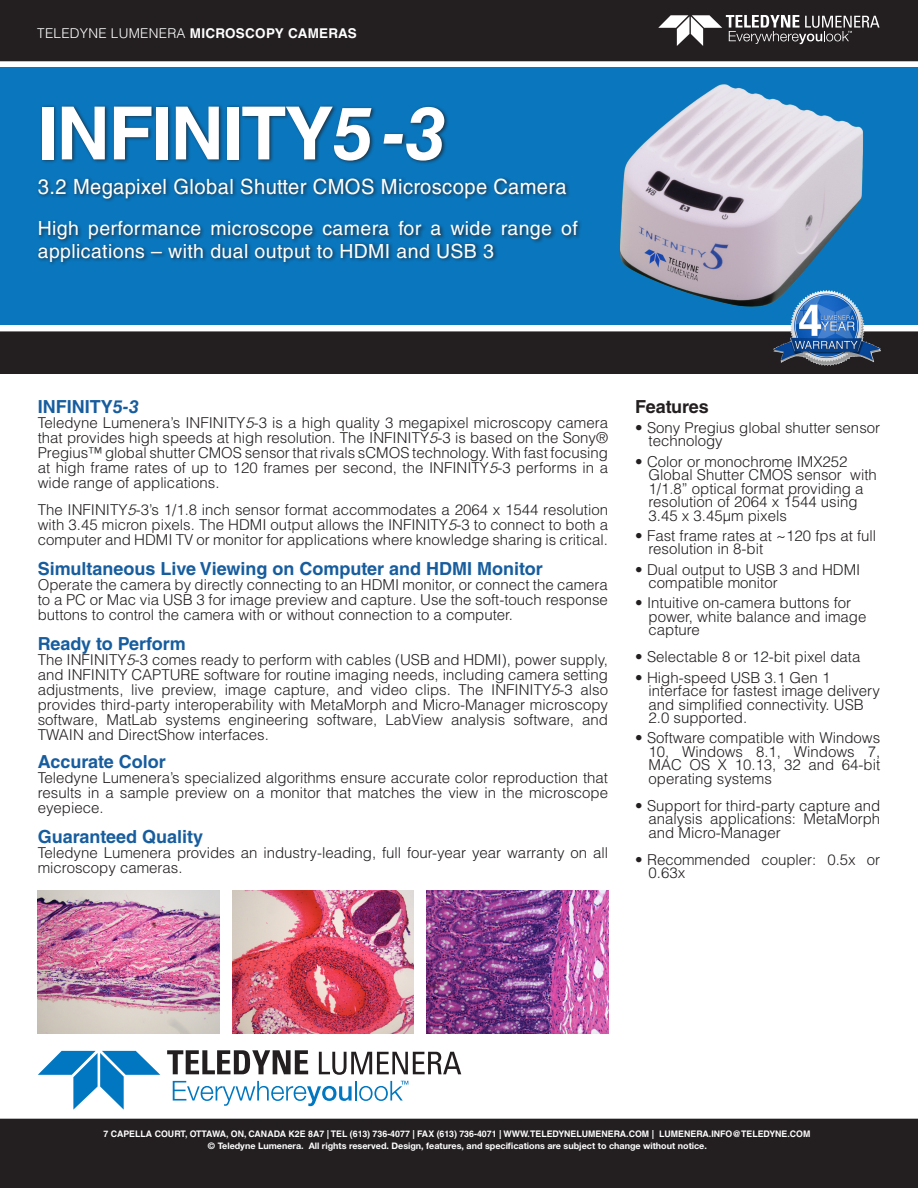
<style>
.page{position:relative;width:918px;height:1188px;background:#fff}
.page>*{position:absolute;margin:0;border:0;box-sizing:border-box;transform-origin:0 0}
.t1{font:700 73.5px "Helvetica LT Std";letter-spacing:-.02em;color:#fff}
.t2{font:21px "Helvetica LT Std";letter-spacing:.02em;color:#fff;scale:.96 1}
.t3{font:19.5px/22.5px "Helvetica LT Std";letter-spacing:.02em;color:#fff}
.Body_HEADING{font:700 18px "Helvetica LT Std";color:#175d9e}
.Body_HEADING-2{font:700 18px "Helvetica LT Std";color:#231f20}
.BODY_text{font:300 15px/13.5px "Helvetica LT Std";color:#231f20}
.t4{font:700 13.5px "Helvetica LT Std";letter-spacing:.02em;color:#fff}
.t5{font:700 9px "Helvetica LT Std";color:#fff}
.t6{font:700 9px "Helvetica Neue LT Std";color:#fff}
.s1{font-weight:300}
.s2{font-style:italic}
</style>
<div class="page">
<svg style="left:167px;top:1050px;width:141px;height:24px"></svg>
<svg style="left:319px;top:1052px;width:142px;height:23px"></svg>
<svg style="left:173px;top:1081px;width:179px;height:25px"></svg>
<hr style="left:355px;top:1081px;width:2px;height:20px;background:#0077c0">
<svg style="left:359px;top:1081px;width:49px;height:20px"></svg>
<svg style="left:38px;top:1051px;width:122px;height:59px"></svg>
<div style="left:0;top:1119px;width:918px;height:69px;background:#231f20"></div>
<div style="left:0;top:67px;width:918px;height:258px;background:#0976bd"></div>
<div style="left:0;top:332px;width:918px;height:42px;background:#231f20"></div>
<div style="left:0;top:0;width:918px;height:61px;background:#231f20"></div>
<svg style="left:658px;top:15px;width:222px;height:31px"></svg>
<div style="left:36px;top:105px;width:546px;height:161px;background:#231f20;opacity:.75"></div>
<img style="left:768px;top:308px;width:118px;height:62px">
<img style="left:232px;top:890px;width:182px;height:143px">
<img style="left:427px;top:890px;width:181px;height:143px">
<img style="left:38px;top:890px;width:181px;height:143px">
<img style="left:619px;top:84px;width:245px;height:224px">
<p class="t4" style="left:39px;top:24px;width:248px"><span class="s1">LUMENERA</span> MICROSCOPY CAMERAS</p>
<p class="t4" style="left:37px;top:25px;width:321px"><span class="s1">TELEDYNE LUMENERA</span> MICROSCOPY CAMERAS</p>
<p class="t1" style="left:38px;top:89px;width:409px">INFINITY<span class="s2">5 -3</span></p>
<p class="t2" style="left:38px;top:174px;width:552px">3.2 Megapixel Global Shutter CMOS Microscope Camera</p>
<p class="t3" style="left:38px;top:217px;width:542px">High performance microscope camera for a wide range of applications – with dual output to HDMI and USB 3</p>
<p class="Body_HEADING" style="left:38px;top:395px;width:103px">INFINITY<span class="s2">5-3</span></p>
<p class="BODY_text" style="left:38px;top:415px;width:572px;line-height:15px;text-align:justify">Teledyne Lumenera’s INFINITY<span class="s2">5</span>-3 is a high quality 3 megapixel microscopy camera that provides high speeds at high resolution. The INFINITY<span class="s2">5</span>-3 is based on the Sony® Pregius™ global shutter CMOS sensor that rivals sCMOS technology. With fast focusing at high frame rates of up to 120 frames per second, the INFINITY<span class="s2">5</span>-3 performs in a wide range of applications.</p>
<p class="BODY_text" style="left:38px;top:502px;width:572px;line-height:15px;text-align:justify">The INFINITY<span class="s2">5</span>-3’s 1/1.8 inch sensor format accommodates a 2064 x 1544 resolution with 3.45 micron pixels. The HDMI output allows the INFINITY<span class="s2">5</span>-3 to connect to both a computer and HDMI TV or monitor for applications where knowledge sharing is critical.</p>
<p class="Body_HEADING" style="left:38px;top:557px;width:507px">Simultaneous Live Viewing on Computer and HDMI Monitor</p>
<p class="BODY_text" style="left:38px;top:577px;width:572px;line-height:15px;text-align:justify">Operate the camera by directly connecting to an HDMI monitor, or connect the camera to a PC or Mac via USB 3 for image preview and capture. Use the soft-touch response buttons to control the camera with or without connection to a computer.</p>
<p class="Body_HEADING" style="left:38px;top:632px;width:149px">Ready to Perform</p>
<p class="BODY_text" style="left:38px;top:652px;width:572px;line-height:15px;text-align:justify">The INFINITY<span class="s2">5</span>-3 comes ready to perform with cables (USB and HDMI), power supply, and INFINITY CAPTURE software for routine imaging needs, including camera setting adjustments, live preview, image capture, and video clips. The INFINITY<span class="s2">5</span>-3 also provides third-party interoperability with MetaMorph and Micro-Manager microscopy software, MatLab systems engineering software, LabView analysis software, and TWAIN and DirectShow interfaces.</p>
<p class="Body_HEADING" style="left:38px;top:751px;width:130px">Accurate Color</p>
<p class="BODY_text" style="left:38px;top:770px;width:572px;line-height:15px;text-align:justify">Teledyne Lumenera’s specialized algorithms ensure accurate color reproduction that results in a sample preview on a monitor that matches the view in the microscope eyepiece.</p>
<p class="Body_HEADING" style="left:38px;top:826px;width:167px">Guaranteed Quality</p>
<p class="BODY_text" style="left:38px;top:845px;width:572px;line-height:15px">Teledyne Lumenera provides an industry-leading, full four-year year warranty on all microscopy cameras.</p>
<p class="Body_HEADING-2" style="left:635px;top:395px;width:75px">Features</p>
<p class="BODY_text" style="left:649px;top:421px;width:233px;text-indent:-14px">• Sony Pregius global shutter sensor technology</p>
<p class="BODY_text" style="left:649px;top:455px;width:230px;text-indent:-14px">• Color or monochrome IMX252<br>Global Shutter CMOS sensor with<br>1/1.8” optical format providing a resolution of 2064 x 1544 using<br>3.45 x 3.45μm pixels</p>
<p class="BODY_text" style="left:649px;top:529px;width:229px;text-indent:-14px">• Fast frame rates at ~120 fps at full resolution in 8-bit</p>
<p class="BODY_text" style="left:649px;top:563px;width:213px;text-indent:-14px">• Dual output to USB 3 and HDMI compatible monitor</p>
<p class="BODY_text" style="left:649px;top:596px;width:219px;text-indent:-14px">• Intuitive on-camera buttons for power, white balance and image capture</p>
<p class="BODY_text" style="left:635px;top:650px;width:227px">• Selectable 8 or 12-bit pixel data</p>
<p class="BODY_text" style="left:649px;top:671px;width:233px;text-indent:-14px">• High-speed USB 3.1 Gen 1 interface for fastest image delivery and simplified connectivity. USB<br>2.0 supported.</p>
<p class="BODY_text" style="left:649px;top:731px;width:233px;text-align:justify;text-indent:-14px">• Software compatible with Windows 10, Windows 8.1, Windows 7, MAC OS X 10.13, 32 and 64-bit operating systems</p>
<p class="BODY_text" style="left:649px;top:799px;width:233px;text-align:justify;text-indent:-14px">• Support for third-party capture and analysis applications: MetaMorph and Micro-Manager</p>
<p class="BODY_text" style="left:649px;top:853px;width:233px;text-indent:-14px">• Recommended coupler: 0.5x or<br>0.63x</p>
<p class="t5" style="left:104px;top:1128px;width:708px">7 CAPELLA COURT, OTTAWA, ON, CANADA K2E 8A7 | TEL (613) 736-4077 | FAX (613) 736-4071 | WWW.TELEDYNELUMENERA.COM | LUMENERA.INFO@TELEDYNE.COM</p>
<p class="t6" style="left:208px;top:1140px;width:501px">© Teledyne Lumenera. All rights reserved. Design, features, and specifications are subject to change without notice.</p>
</div>
